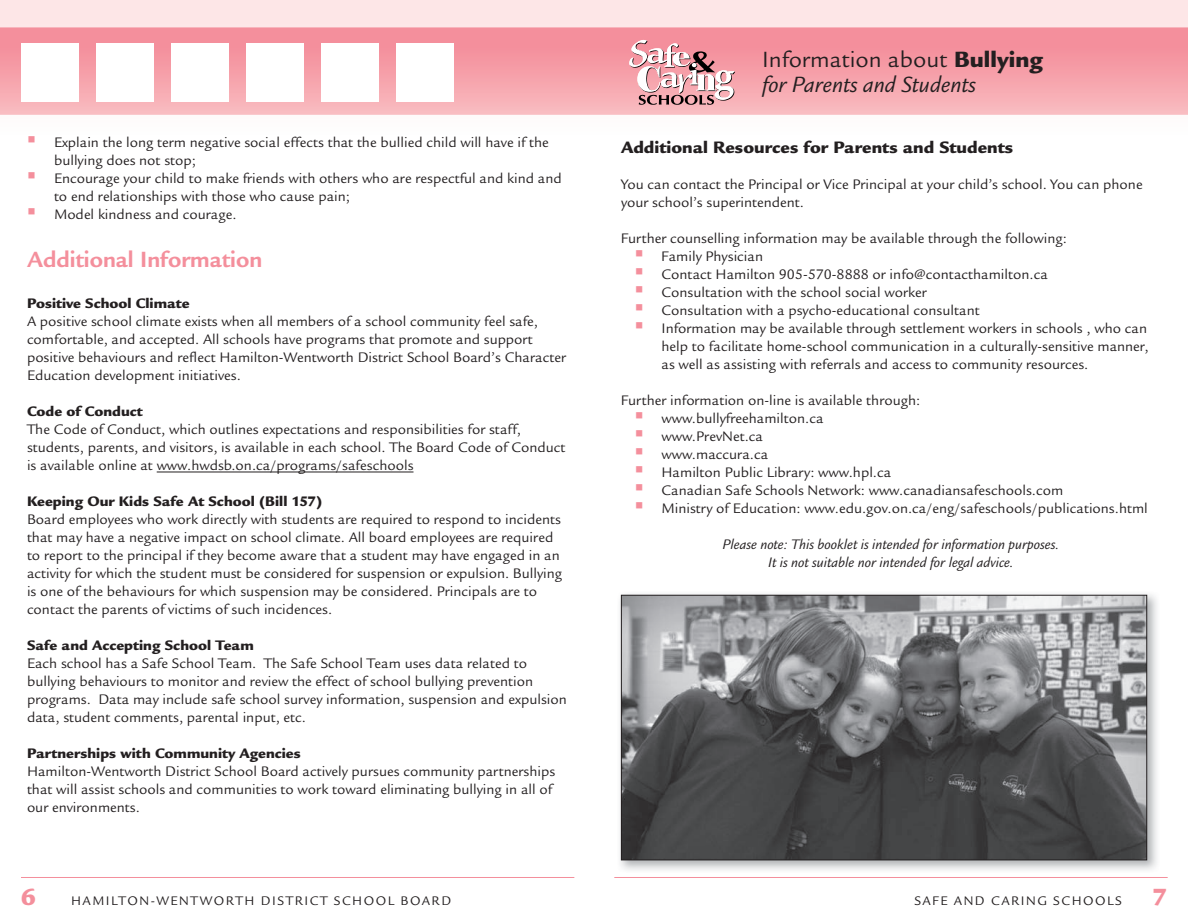
<style>
.page{position:relative;width:1188px;height:918px;background:#fff}
.page>*{position:absolute;margin:0;border:0;box-sizing:border-box;transform-origin:0 0}
.t1{font:900 25.5px "Legacy Sans Std";color:#f48f9c}
.t2{font:italic 24px/25.5px "Legacy Sans Std";color:#231f20}
.t3{font:700 24px "Legacy Sans Std";color:#f48f9c}
.t4{font:900 18px "Legacy Sans Std";color:#231f20}
.t5{font:15px/18px "Legacy Sans Std";color:#231f20}
.t6{font:900 15px "Legacy Sans Std";color:#231f20}
.t7{font:italic 15px/18px "Legacy Sans Std";color:#231f20;text-align:center}
.t8{font:13.5px "Legacy Sans Std";letter-spacing:.11em;color:#231f20}
.s1{color:#f48f9c}
.s2{font-style:normal}
.s3{font-weight:900;font-style:normal}
.s4{font-weight:900;font-size:25.5px;color:#f48f9c}
</style>
<div class="page">
<div style="left:0;top:0;width:1188px;height:27px;background:#fde6e7"></div>
<hr style="left:21px;top:877px;width:553px;height:1px;background:#f48f9c">
<hr style="left:614px;top:877px;width:554px;height:1px;background:#f48f9c">
<svg style="left:629px;top:40px;width:106px;height:65px"></svg>
<hr style="left:157px;top:472px;width:257px;height:1px;background:#231f20">
<img style="left:620px;top:594px;width:537px;height:276px">
<img style="left:623px;top:597px;width:522px;height:261px">
<div style="left:621px;top:595px;width:526px;height:265px;border:1px solid #231f20"></div>
<p class="t5" style="left:54px;top:133px;width:496px;text-indent:-27px"><span class="s1">▪</span> Explain the long term negative social effects that the bullied child will have if the bullying does not stop;</p>
<p class="t5" style="left:54px;top:169px;width:509px;text-indent:-27px"><span class="s1">▪</span> Encourage your child to make friends with others who are respectful and kind and to end relationships with those who cause pain;</p>
<p class="t5" style="left:27px;top:205px;width:211px"><span class="s1">▪</span> Model kindness and courage.</p>
<h2 class="t3" style="left:27px;top:246px;width:237px">Additional Information</h2>
<p class="t6" style="left:27px;top:295px;width:164px">Positive School Climate</p>
<p class="t5" style="left:27px;top:313px;width:541px">A positive school climate exists when all members of a school community feel safe, comfortable, and accepted. All schools have programs that promote and support positive behaviours and reflect Hamilton-Wentworth District School Board’s Character Education development initiatives.</p>
<p class="t6" style="left:27px;top:403px;width:117px">Code of Conduct</p>
<p class="t5" style="left:27px;top:421px;width:540px">The Code of Conduct, which outlines expectations and responsibilities for staff, students, parents, and visitors, is available in each school. The Board Code of Conduct is available online at www.hwdsb.on.ca/programs/safeschools</p>
<p class="t6" style="left:27px;top:493px;width:297px">Keeping Our Kids Safe At School (Bill 157)</p>
<p class="t5" style="left:27px;top:511px;width:537px">Board employees who work directly with students are required to respond to incidents that may have a negative impact on school climate. All board employees are required to report to the principal if they become aware that a student may have engaged in an activity for which the student must be considered for suspension or expulsion. Bullying is one of the behaviours for which suspension may be considered. Principals are to contact the parents of victims of such incidences.</p>
<p class="t6" style="left:27px;top:637px;width:228px">Safe and Accepting School Team</p>
<p class="t5" style="left:27px;top:655px;width:541px">Each school has a Safe School Team. The Safe School Team uses data related to bullying behaviours to monitor and review the effect of school bullying prevention programs. Data may include safe school survey information, suspension and expulsion data, student comments, parental input, etc.</p>
<p class="t6" style="left:27px;top:745px;width:275px">Partnerships with Community Agencies</p>
<p class="t5" style="left:27px;top:763px;width:530px">Hamilton-Wentworth District School Board actively pursues community partnerships that will assist schools and communities to work toward eliminating bullying in all of our environments.</p>
<h2 class="t2" style="left:762px;top:47px;width:282px"><span class="s2">Information about</span> <span class="s3">Bullying </span>for Parents and Students</h2>
<p class="t4" style="left:621px;top:136px;width:394px">Additional Resources for Parents and Students</p>
<p class="t5" style="left:621px;top:175px;width:523px">You can contact the Principal or Vice Principal at your child’s school. You can phone your school’s superintendent.</p>
<p class="t5" style="left:621px;top:229px;width:447px">Further counselling information may be available through the following:</p>
<p class="t5" style="left:634px;top:247px;width:130px"><span class="s1">▪</span> Family Physician</p>
<p class="t5" style="left:634px;top:265px;width:415px"><span class="s1">▪</span> Contact Hamilton 905-570-8888 or info@contacthamilton.ca</p>
<p class="t5" style="left:634px;top:283px;width:294px"><span class="s1">▪</span> Consultation with the school social worker</p>
<p class="t5" style="left:634px;top:301px;width:347px"><span class="s1">▪</span> Consultation with a psycho-educational consultant</p>
<p class="t5" style="left:662px;top:319px;width:489px;text-align:justify;text-indent:-27px"><span class="s1">▪</span> Information may be available through settlement workers in schools , who can help to facilitate home-school communication in a culturally-sensitive manner, as well as assisting with referrals and access to community resources.</p>
<p class="t5" style="left:621px;top:391px;width:301px">Further information on-line is available through:</p>
<p class="t5" style="left:634px;top:409px;width:191px"><span class="s1">▪</span> www.bullyfreehamilton.ca</p>
<p class="t5" style="left:634px;top:427px;width:130px"><span class="s1">▪</span> www.PrevNet.ca</p>
<p class="t5" style="left:634px;top:445px;width:135px"><span class="s1">▪</span> www.maccura.ca</p>
<p class="t5" style="left:634px;top:463px;width:258px"><span class="s1">▪</span> Hamilton Public Library: www.hpl.ca</p>
<p class="t5" style="left:634px;top:481px;width:430px"><span class="s1">▪</span> Canadian Safe Schools Network: www.canadiansafeschools.com</p>
<p class="t5" style="left:634px;top:499px;width:515px"><span class="s1">▪</span> Ministry of Education: www.edu.gov.on.ca/eng/safeschools/publications.html</p>
<p class="t7" style="left:723px;top:535px;width:338px">Please note: This booklet is intended for information purposes.<br>It is not suitable nor intended for legal advice.</p>
<h1 class="t1" style="left:21px;top:881px;width:16px">6</h1>
<p class="t8" style="left:71px;top:893px;width:381px">HAMILTON-WENTWORTH DISTRICT SCHOOL BOARD</p>
<p class="t8" style="left:914px;top:893px;width:254px">SAFE AND CARING SCHOOLS <span class="s4">7</span></p>
</div>
